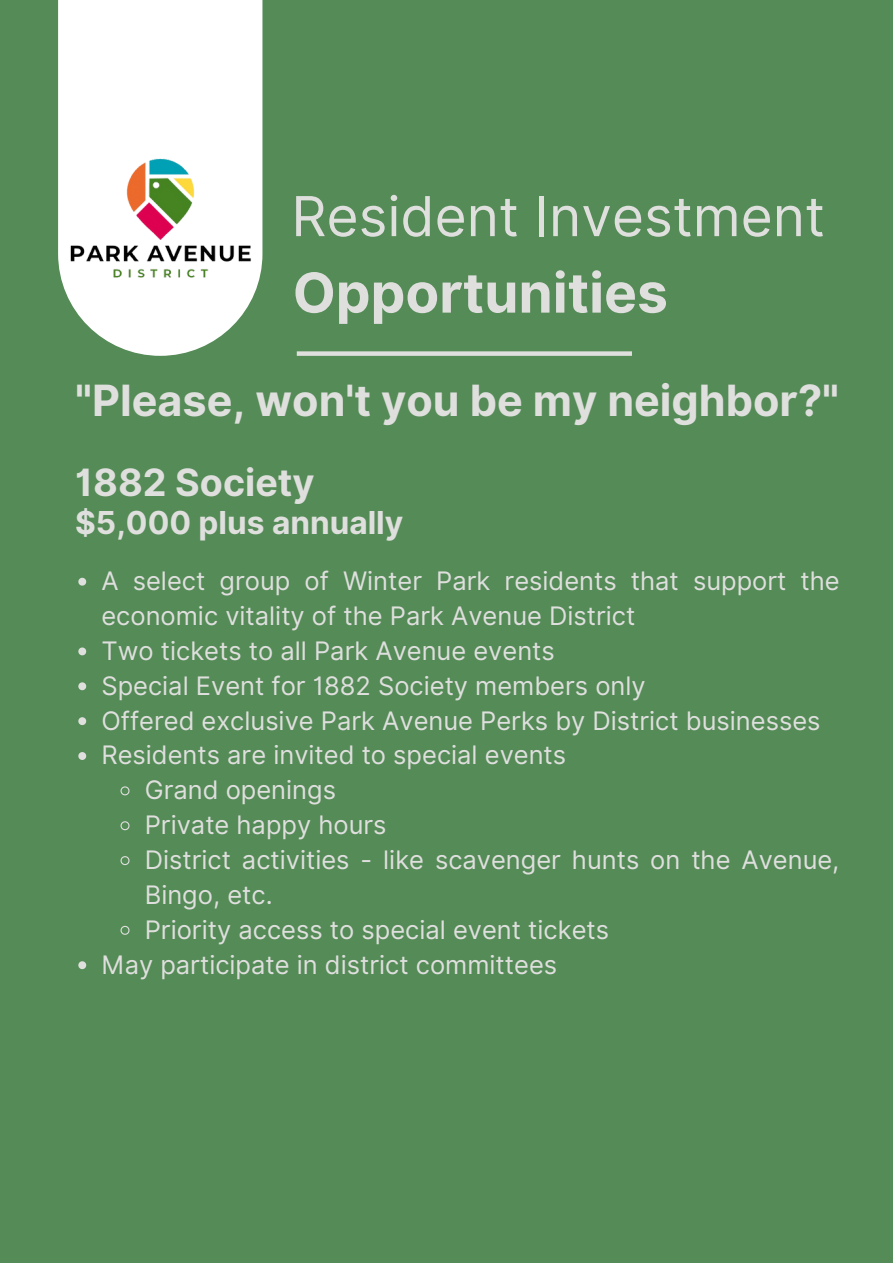
<style>
.page{position:relative;width:893px;height:1264px;background:#fff}
.page>*{position:absolute;margin:0;border:0;box-sizing:border-box;transform-origin:0 0}
.t1{font:55.05px "Inter";color:#dfdfde}
.t2{font:700 55.05px "Inter";color:#dfdfde}
.t3{font:700 43.05px "Inter";color:#dfdfde}
.t4{font:700 37.65px "Inter";color:#dfdfde}
.t5{font:700 31.65px "Inter";color:#dfdfde}
.t6{font:25.5px/34.8px "Inter";color:#dfdfde}
</style>
<div class="page">
<div style="left:0;top:0;width:892px;height:1262px;background:#548b56"></div>
<div style="left:58px;top:0;width:204px;height:119px;background:#fff"></div>
<div style="left:297px;top:351px;width:335px;height:5px;background:#dfdfde"></div>
<img style="left:58px;top:119px;width:316px;height:237px">
<svg style="left:78px;top:577px;width:8px;height:8px"></svg>
<svg style="left:78px;top:647px;width:8px;height:8px"></svg>
<svg style="left:78px;top:682px;width:8px;height:8px"></svg>
<svg style="left:78px;top:717px;width:8px;height:8px"></svg>
<svg style="left:78px;top:752px;width:8px;height:8px"></svg>
<svg style="left:120px;top:786px;width:10px;height:10px"></svg>
<svg style="left:120px;top:821px;width:10px;height:10px"></svg>
<svg style="left:120px;top:856px;width:10px;height:9px"></svg>
<svg style="left:120px;top:925px;width:10px;height:10px"></svg>
<svg style="left:78px;top:961px;width:8px;height:8px"></svg>
<p class="t1" style="left:291px;top:183px;width:535px">Resident Investment</p>
<p class="t2" style="left:293px;top:260px;width:376px">Opportunities</p>
<p class="t3" style="left:75px;top:375px;width:765px">"Please, won't you be my neighbor?"</p>
<p class="t4" style="left:75px;top:460px;width:241px">1882 Society</p>
<p class="t5" style="left:75px;top:503px;width:329px">$5,000 plus annually</p>
<p class="t6" style="left:101px;top:563px;width:739px">A select group of Winter Park residents that support the economic vitality of the Park Avenue District</p>
<p class="t6" style="left:101px;top:633px;width:455px">Two tickets to all Park Avenue events</p>
<p class="t6" style="left:101px;top:668px;width:545px">Special Event for 1882 Society members only</p>
<p class="t6" style="left:101px;top:703px;width:720px">Offered exclusive Park Avenue Perks by District businesses</p>
<p class="t6" style="left:101px;top:737px;width:466px">Residents are invited to special events</p>
<p class="t6" style="left:145px;top:772px;width:193px">Grand openings</p>
<p class="t6" style="left:145px;top:807px;width:243px">Private happy hours</p>
<p class="t6" style="left:145px;top:842px;width:696px">District activities - like scavenger hunts on the Avenue,<br>Bingo, etc.</p>
<p class="t6" style="left:145px;top:912px;width:466px">Priority access to special event tickets</p>
<p class="t6" style="left:101px;top:946px;width:457px">May participate in district committees</p>
</div>
